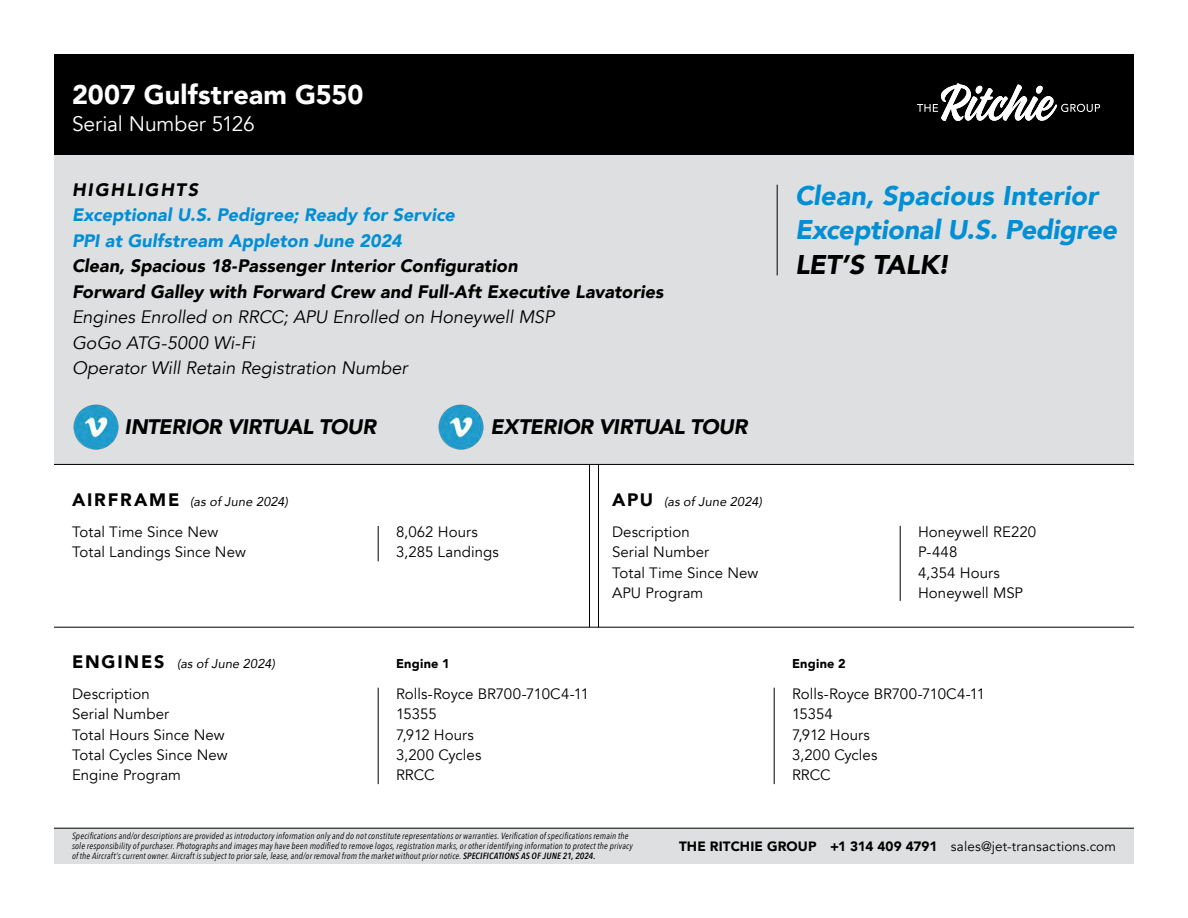
<style>
.page{position:relative;width:1188px;height:918px;background:#fff}
.page>*{position:absolute;margin:0;border:0;box-sizing:border-box;transform-origin:0 0}
.t1{font:italic 900 27px/34.5px "Avenir";letter-spacing:-.005em;color:#008fd5}
.t2{font:900 27px "Avenir";letter-spacing:.005em;color:#fff}
.t3{font:italic 900 27px "Avenir";letter-spacing:-.02em;color:#000}
.t4{font:italic 900 21px "Avenir";letter-spacing:-.015em;color:#000}
.t5{font:21px "Avenir";letter-spacing:-.005em;color:#fff}
.t6{font:italic 900 18px/25.5px "Avenir";letter-spacing:.005em;color:#000}
.t7{font:italic 18px/25.5px "Avenir";letter-spacing:-.005em;color:#000}
.t8{font:italic 900 18px/25.5px "Avenir";letter-spacing:.005em;color:#008fd5}
.t9{font:italic 900 18px "Avenir";letter-spacing:.1em;color:#000}
.t10{font:15px "Avenir";letter-spacing:.005em;color:#000}
.t11{font:900 13.5px "Avenir";letter-spacing:.01em;color:#000}
.t12{font:italic 12.75px "Avenir";letter-spacing:.01em;color:#000}
.t13{font:900 12.75px "Avenir";letter-spacing:.02em;color:#000}
.t14{font:italic 9px/9.8px "Avenir Next Condensed";letter-spacing:.02em;color:#000}
.t15{font:italic 600 9px "Avenir Next Condensed";letter-spacing:.01em;color:#000}
.s1{font-weight:900;font-style:normal;font-size:18px}
.s2{font-weight:600}
.s3{font-weight:400}
</style>
<div class="page">
<div style="left:54px;top:54px;width:1080px;height:101px;background:#000"></div>
<div style="left:54px;top:828px;width:1080px;height:36px;background:#dedfe0"></div>
<hr style="left:54px;top:828px;width:1080px;height:1px;background:#000">
<div style="left:54px;top:155px;width:1080px;height:309px;background:#dedfe0"></div>
<hr style="left:54px;top:464px;width:1080px;height:1px;background:#000">
<img style="left:73px;top:404px;width:46px;height:46px">
<img style="left:438px;top:404px;width:46px;height:46px">
<hr style="left:777px;top:185px;width:1px;height:90px;background:#000">
<hr style="left:774px;top:688px;width:1px;height:96px;background:#000">
<hr style="left:378px;top:688px;width:1px;height:96px;background:#000">
<hr style="left:54px;top:627px;width:1080px;height:1px;background:#000">
<hr style="left:378px;top:526px;width:1px;height:35px;background:#000">
<hr style="left:589px;top:464px;width:1px;height:163px;background:#000">
<hr style="left:598px;top:464px;width:1px;height:163px;background:#000">
<hr style="left:900px;top:526px;width:1px;height:75px;background:#000">
<svg style="left:917px;top:83px;width:183px;height:38px"></svg>
<h1 class="t2" style="left:72px;top:71px;width:293px">2007 Gulfstream G550</h1>
<h2 class="t5" style="left:72px;top:111px;width:184px">Serial Number 5126</h2>
<h3 class="t9" style="left:72px;top:175px;width:128px">HIGHLIGHTS</h3>
<h3 class="t8" style="left:72px;top:202px;width:384px">Exceptional U.S. Pedigree; Ready for Service<br>PPI at Gulfstream Appleton June 2024</h3>
<h3 class="t6" style="left:72px;top:253px;width:593px">Clean, Spacious 18-Passenger Interior Configuration<br>Forward Galley with Forward Crew and Full-Aft Executive Lavatories</h3>
<h3 class="t7" style="left:72px;top:305px;width:484px">Engines Enrolled on RRCC; APU Enrolled on Honeywell MSP<br>GoGo ATG-5000 Wi-Fi<br>Operator Will Retain Registration Number</h3>
<h2 class="t4" style="left:125px;top:410px;width:253px">INTERIOR VIRTUAL TOUR</h2>
<h2 class="t4" style="left:491px;top:410px;width:258px">EXTERIOR VIRTUAL TOUR</h2>
<h1 class="t1" style="left:795px;top:178px;width:323px">Clean, Spacious Interior<br>Exceptional U.S. Pedigree</h1>
<h1 class="t3" style="left:795px;top:242px;width:156px">LET’S TALK!</h1>
<h3 class="t12" style="left:72px;top:493px;width:218px"><span class="s1">AIRFRAME</span> (as of June 2024)</h3>
<h3 class="t10" style="left:72px;top:523px;width:148px">Total Time Since New</h3>
<h3 class="t10" style="left:396px;top:523px;width:83px">8,062 Hours</h3>
<h3 class="t10" style="left:72px;top:543px;width:175px">Total Landings Since New</h3>
<h3 class="t10" style="left:396px;top:543px;width:104px">3,285 Landings</h3>
<h3 class="t12" style="left:612px;top:493px;width:152px"><span class="s1">APU</span> (as of June 2024)</h3>
<h3 class="t10" style="left:612px;top:523px;width:79px">Description</h3>
<h3 class="t10" style="left:918px;top:523px;width:120px">Honeywell RE220</h3>
<h3 class="t10" style="left:612px;top:543px;width:99px">Serial Number</h3>
<h3 class="t10" style="left:918px;top:543px;width:41px">P-448</h3>
<h3 class="t10" style="left:612px;top:563px;width:148px">Total Time Since New</h3>
<h3 class="t10" style="left:918px;top:563px;width:83px">4,354 Hours</h3>
<h3 class="t10" style="left:612px;top:584px;width:93px">APU Program</h3>
<h3 class="t10" style="left:918px;top:584px;width:107px">Honeywell MSP</h3>
<h3 class="t12" style="left:72px;top:655px;width:204px"><span class="s1">ENGINES</span> (as of June 2024)</h3>
<h3 class="t13" style="left:396px;top:652px;width:55px">Engine 1</h3>
<h3 class="t13" style="left:792px;top:652px;width:55px">Engine 2</h3>
<h3 class="t10" style="left:72px;top:685px;width:79px">Description</h3>
<h3 class="t10" style="left:396px;top:685px;width:195px">Rolls-Royce BR700-710C4-11</h3>
<h3 class="t10" style="left:792px;top:685px;width:195px">Rolls-Royce BR700-710C4-11</h3>
<h3 class="t10" style="left:72px;top:705px;width:99px">Serial Number</h3>
<h3 class="t10" style="left:396px;top:705px;width:42px">15355</h3>
<h3 class="t10" style="left:792px;top:705px;width:42px">15354</h3>
<h3 class="t10" style="left:72px;top:725px;width:154px">Total Hours Since New</h3>
<h3 class="t10" style="left:396px;top:725px;width:80px">7,912 Hours</h3>
<h3 class="t10" style="left:792px;top:725px;width:80px">7,912 Hours</h3>
<h3 class="t10" style="left:72px;top:746px;width:157px">Total Cycles Since New</h3>
<h3 class="t10" style="left:396px;top:746px;width:87px">3,200 Cycles</h3>
<h3 class="t10" style="left:792px;top:746px;width:87px">3,200 Cycles</h3>
<h3 class="t10" style="left:72px;top:766px;width:110px">Engine Program</h3>
<h3 class="t10" style="left:396px;top:766px;width:40px">RRCC</h3>
<h3 class="t10" style="left:792px;top:766px;width:40px">RRCC</h3>
<p class="t14" style="left:72px;top:831px;width:562px">Specifications and/or descriptions are provided as introductory information only and do not constitute representations or warranties. Verification of specifications remain the sole responsibility of purchaser. Photographs and images may have been modified to remove logos, registration marks, or other identifying information to protect the privacy of the Aircraft’s current owner. Aircraft is subject to prior sale, lease, and/or removal from the market without prior notice. <span class="s2">SPECIFICATIONS AS OF JUNE 21, 2024.</span></p>
<p class="t15" style="left:546px;top:850px;width:65px">A UARY 10, 2024.</p>
<h3 class="t11" style="left:679px;top:834px;width:438px">THE RITCHIE GROUP +1 314 409 4791 <span class="s3">sales@jet-transactions.com</span></h3>
</div>
